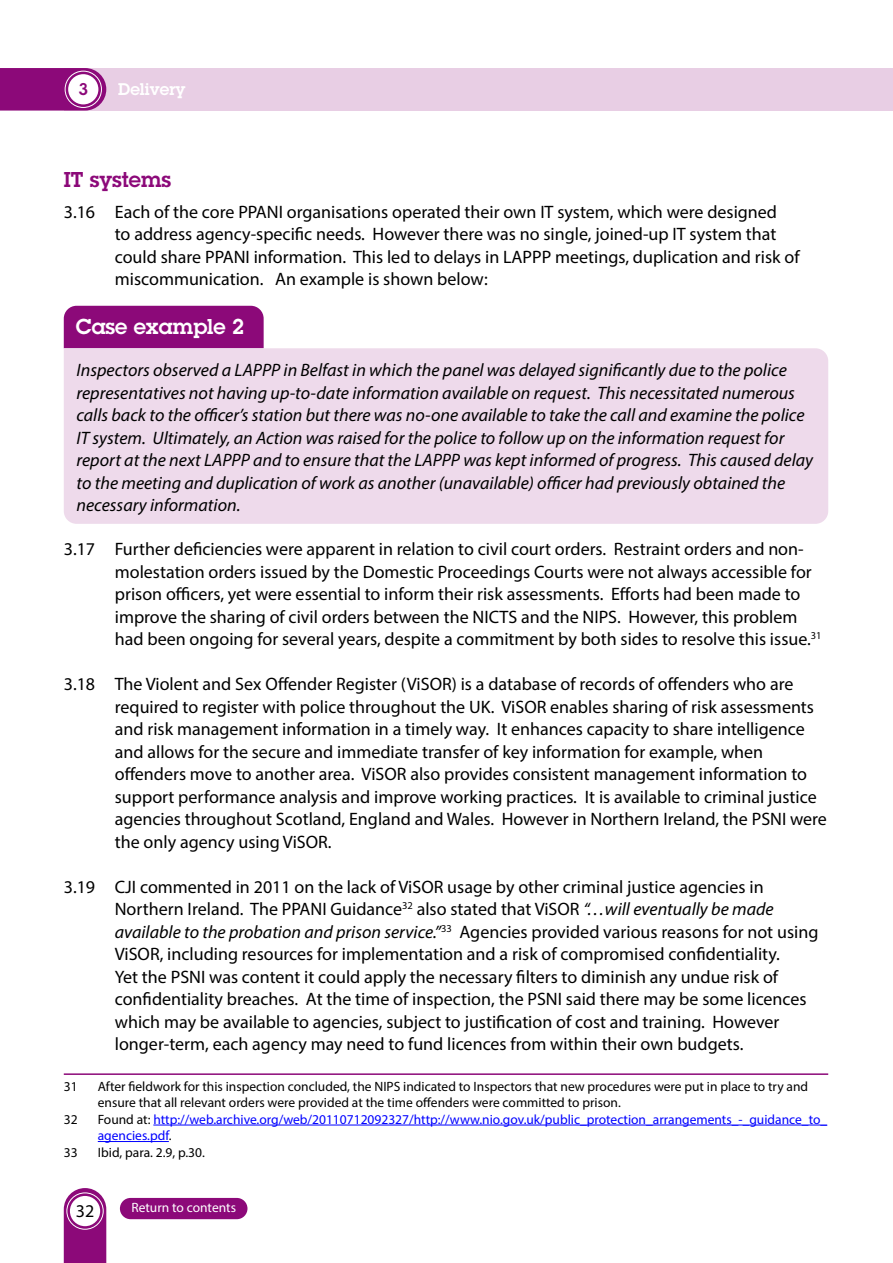
<style>
.page{position:relative;width:893px;height:1263px;background:#fff}
.page>*{position:absolute;margin:0;border:0;box-sizing:border-box;transform-origin:0 0}
._3_0_Sub_Head{font:600 21px "Lubalin Graph";color:#fff}
._3_0_Sub_Head-2{font:600 21px "Lubalin Graph";color:#8c0979}
._1_3_Body{font:18px/22.5px "Myriad Pro";color:#000}
.Case_Study{font:italic 18px/22.5px "Myriad Pro";color:#000}
.t1{font:600 16.5px "Lubalin Graph";color:#fff}
.t2{font:600 16.5px "Lubalin Graph";color:#8c0979}
._6_0_Footnotes{font:13.5px/16.5px "Myriad Pro";color:#000}
._6_0_Footnotes-2{font:13.5px/16.5px "Myriad Pro";color:#00f}
._6_0_Footnotes-3{font:13.5px "Myriad Pro";color:#fff}
.s1{font-style:italic}
.s2{color:#000}
</style>
<div class="page">
<div style="left:65px;top:68px;width:828px;height:43px;background:#e8cee4"></div>
<svg style="left:0;top:68px;width:106px;height:43px"></svg>
<div style="left:65px;top:71px;width:37px;height:37px;border:1px solid #fff;border-radius:50%"></div>
<div style="left:68px;top:74px;width:30px;height:30px;background:#fff;border-radius:50%"></div>
<svg style="left:64px;top:1188px;width:42px;height:75px"></svg>
<div style="left:66px;top:1192px;width:38px;height:37px;border:1px solid #fff;border-radius:50%"></div>
<div style="left:70px;top:1196px;width:30px;height:30px;background:#fff;border-radius:50%"></div>
<div style="left:64px;top:306px;width:200px;height:42px;background:#8c0979"></div>
<div style="left:64px;top:348px;width:764px;height:176px;background:#eedaeb"></div>
<hr style="left:64px;top:1073px;width:764px;height:2px;background:#8c0979">
<hr style="left:153px;top:1125px;width:674px;height:1px;background:#00f">
<hr style="left:98px;top:1141px;width:71px;height:1px;background:#00f">
<div style="left:120px;top:1198px;width:127px;height:21px;background:#8c0979;border-radius:11px"></div>
<p class="t2" style="left:79px;top:78px;width:11px">3</p>
<p class="t1" style="left:118px;top:78px;width:69px">Delivery</p>
<h3 class="_3_0_Sub_Head-2" style="left:64px;top:165px;width:109px">IT systems</h3>
<p class="_1_3_Body" style="left:115px;top:200px;width:686px;text-indent:-51px">3.16 Each of the core PPANI organisations operated their own IT system, which were designed<br>to address agency-specific needs. However there was no single, joined-up IT system that could share PPANI information. This led to delays in LAPPP meetings, duplication and risk of miscommunication. An example is shown below:</p>
<h3 class="_3_0_Sub_Head" style="left:76px;top:313px;width:170px">Case example 2</h3>
<p class="Case_Study" style="left:77px;top:358px;width:738px">Inspectors observed a LAPPP in Belfast in which the panel was delayed significantly due to the police representatives not having up-to-date information available on request. This necessitated numerous calls back to the officer’s station but there was no-one available to take the call and examine the police IT system. Ultimately, an Action was raised for the police to follow up on the information request for report at the next LAPPP and to ensure that the LAPPP was kept informed of progress. This caused delay to the meeting and duplication of work as another (unavailable) officer had previously obtained the necessary information.</p>
<p class="_1_3_Body" style="left:115px;top:538px;width:708px;text-indent:-51px">3.17 Further deficiencies were apparent in relation to civil court orders. Restraint orders and non&shy;molestation orders issued by the Domestic Proceedings Courts were not always accessible for prison officers, yet were essential to inform their risk assessments. Efforts had been made to improve the sharing of civil orders between the NICTS and the NIPS. However, this problem had been ongoing for several years, despite a commitment by both sides to resolve this issue.<sup>31</sup></p>
<p class="_1_3_Body" style="left:115px;top:673px;width:714px;text-indent:-51px">3.18 The Violent and Sex Offender Register (ViSOR) is a database of records of offenders who are required to register with police throughout the UK. ViSOR enables sharing of risk assessments and risk management information in a timely way. It enhances capacity to share intelligence and allows for the secure and immediate transfer of key information for example, when offenders move to another area. ViSOR also provides consistent management information to support performance analysis and improve working practices. It is available to criminal justice agencies throughout Scotland, England and Wales. However in Northern Ireland, the PSNI were the only agency using ViSOR.</p>
<p class="_1_3_Body" style="left:115px;top:875px;width:705px;text-indent:-51px">3.19 CJI commented in 2011 on the lack of ViSOR usage by other criminal justice agencies in Northern Ireland. The PPANI Guidance<sup>32</sup> also stated that ViSOR <span class="s1">“…will eventually be made available to the probation and prison service.”</span><sup>33</sup> Agencies provided various reasons for not using ViSOR, including resources for implementation and a risk of compromised confidentiality.<br>Yet the PSNI was content it could apply the necessary filters to diminish any undue risk of confidentiality breaches. At the time of inspection, the PSNI said there may be some licences which may be available to agencies, subject to justification of cost and training. However longer-term, each agency may need to fund licences from within their own budgets.</p>
<p class="_6_0_Footnotes" style="left:64px;top:1078px;width:15px">31</p>
<p class="_6_0_Footnotes" style="left:98px;top:1078px;width:712px">After fieldwork for this inspection concluded, the NIPS indicated to Inspectors that new procedures were put in place to try and ensure that all relevant orders were provided at the time offenders were committed to prison.</p>
<p class="_6_0_Footnotes" style="left:64px;top:1111px;width:15px">32</p>
<p class="_6_0_Footnotes-2" style="left:98px;top:1111px;width:731px"><span class="s2">Found at:</span> http://web.archive.org/web/20110712092327/http://www.nio.gov.uk/public_protection_arrangements_-_guidance_to_ agencies.pdf<span class="s2">.</span></p>
<p class="_6_0_Footnotes" style="left:64px;top:1144px;width:15px">33</p>
<p class="_6_0_Footnotes" style="left:98px;top:1144px;width:109px">Ibid, para. 2.9, p.30.</p>
<p class="_1_3_Body" style="left:76px;top:1199px;width:20px">32</p>
<p class="_6_0_Footnotes-3" style="left:131px;top:1199px;width:106px">Return to contents</p>
</div>
